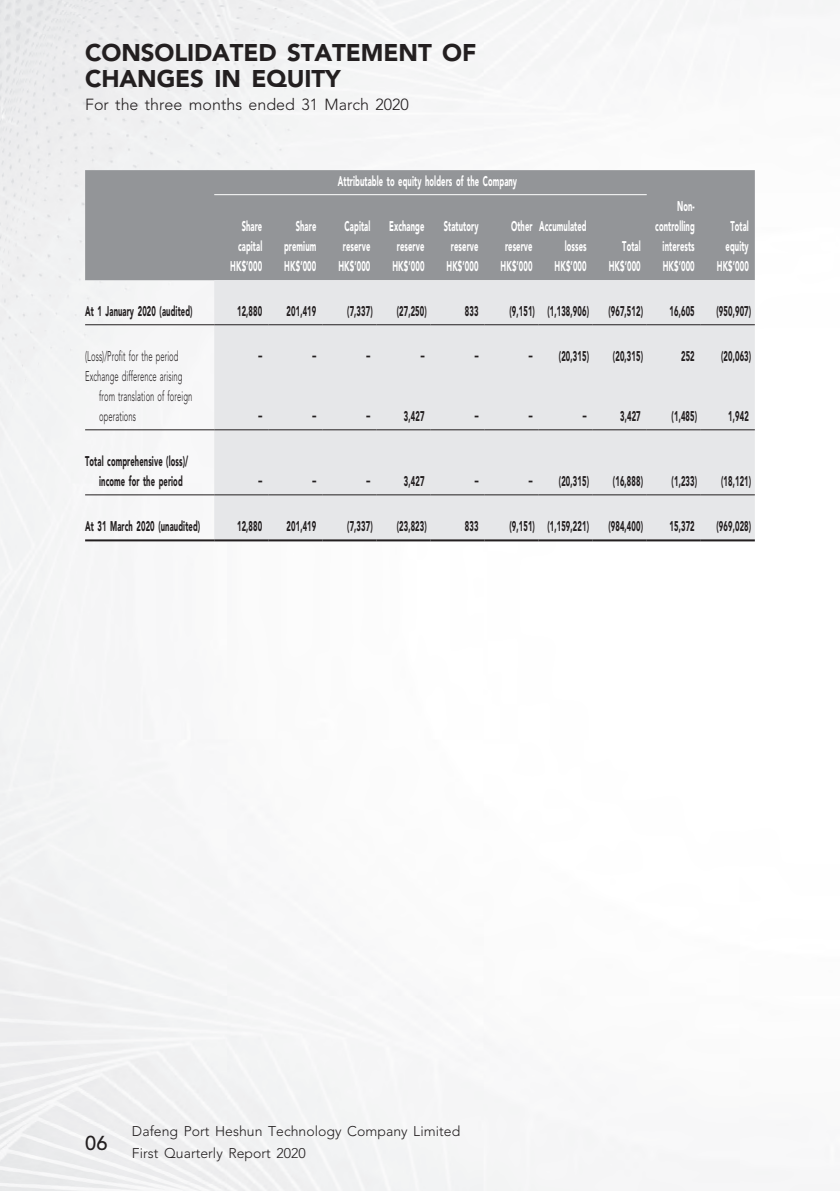
<style>
.page{position:relative;width:840px;height:1191px;background:#fff}
.page>*{position:absolute;margin:0;border:0;box-sizing:border-box;transform-origin:0 0}
.t1{font:900 24px/26px "Avenir LT Std";letter-spacing:-.005em;color:#231f20}
.t2{font:500 20px "Avenir LT Std";color:#231f20}
.t3{font:300 16px "Avenir LT Std";letter-spacing:.005em;color:#231f20}
._02_Note_Text{font:900 14px "Avenir LT Std";letter-spacing:.015em;color:#231f20;scale:.54 1}
._02_Note_Text-2{font:900 14px/20px "Avenir LT Std";letter-spacing:.015em;color:#fff;text-align:center;scale:.54 1}
._29_Table_Stub__Note{font:900 14px/20px "Avenir LT Std";letter-spacing:.015em;color:#231f20;scale:.54 1}
._29_Table_Stub__Note-2{font:300 14px/20px "Avenir LT Std";letter-spacing:.015em;color:#231f20;scale:.54 1}
._29_Table_Stub__Note-3{font:300 14px/22px "Avenir LT Std";letter-spacing:.015em;color:#231f20}
</style>
<div class="page">
<img style="left:0;top:0;width:839px;height:1191px">
<div style="left:85px;top:170px;width:669px;height:110px;background:#939598"></div>
<div style="left:214px;top:280px;width:540px;height:259px;background:#e6e7e9"></div>
<hr style="left:214px;top:194px;width:432px;height:1px;background:#fff">
<hr style="left:85px;top:324px;width:129px;height:1px;background:#231f20">
<hr style="left:214px;top:324px;width:54px;height:1px;background:#231f20">
<hr style="left:268px;top:324px;width:54px;height:1px;background:#231f20">
<hr style="left:322px;top:324px;width:54px;height:1px;background:#231f20">
<hr style="left:376px;top:324px;width:54px;height:1px;background:#231f20">
<hr style="left:430px;top:324px;width:54px;height:1px;background:#231f20">
<hr style="left:484px;top:324px;width:54px;height:1px;background:#231f20">
<hr style="left:538px;top:324px;width:54px;height:1px;background:#231f20">
<hr style="left:592px;top:324px;width:54px;height:1px;background:#231f20">
<hr style="left:646px;top:324px;width:54px;height:1px;background:#231f20">
<hr style="left:700px;top:324px;width:54px;height:1px;background:#231f20">
<hr style="left:85px;top:429px;width:129px;height:1px;background:#231f20">
<hr style="left:214px;top:429px;width:54px;height:1px;background:#231f20">
<hr style="left:268px;top:429px;width:54px;height:1px;background:#231f20">
<hr style="left:322px;top:429px;width:54px;height:1px;background:#231f20">
<hr style="left:376px;top:429px;width:54px;height:1px;background:#231f20">
<hr style="left:430px;top:429px;width:54px;height:1px;background:#231f20">
<hr style="left:484px;top:429px;width:54px;height:1px;background:#231f20">
<hr style="left:538px;top:429px;width:54px;height:1px;background:#231f20">
<hr style="left:592px;top:429px;width:54px;height:1px;background:#231f20">
<hr style="left:646px;top:429px;width:54px;height:1px;background:#231f20">
<hr style="left:700px;top:429px;width:54px;height:1px;background:#231f20">
<hr style="left:85px;top:494px;width:129px;height:1px;background:#231f20">
<hr style="left:214px;top:494px;width:54px;height:1px;background:#231f20">
<hr style="left:268px;top:494px;width:54px;height:1px;background:#231f20">
<hr style="left:322px;top:494px;width:54px;height:1px;background:#231f20">
<hr style="left:376px;top:494px;width:54px;height:1px;background:#231f20">
<hr style="left:430px;top:494px;width:54px;height:1px;background:#231f20">
<hr style="left:484px;top:494px;width:54px;height:1px;background:#231f20">
<hr style="left:538px;top:494px;width:54px;height:1px;background:#231f20">
<hr style="left:592px;top:494px;width:54px;height:1px;background:#231f20">
<hr style="left:646px;top:494px;width:54px;height:1px;background:#231f20">
<hr style="left:700px;top:494px;width:54px;height:1px;background:#231f20">
<hr style="left:85px;top:539px;width:129px;height:2px;background:#231f20">
<hr style="left:214px;top:539px;width:54px;height:2px;background:#231f20">
<hr style="left:268px;top:539px;width:54px;height:2px;background:#231f20">
<hr style="left:322px;top:539px;width:54px;height:2px;background:#231f20">
<hr style="left:376px;top:539px;width:54px;height:2px;background:#231f20">
<hr style="left:430px;top:539px;width:54px;height:2px;background:#231f20">
<hr style="left:484px;top:539px;width:54px;height:2px;background:#231f20">
<hr style="left:538px;top:539px;width:54px;height:2px;background:#231f20">
<hr style="left:592px;top:539px;width:54px;height:2px;background:#231f20">
<hr style="left:646px;top:539px;width:54px;height:2px;background:#231f20">
<hr style="left:700px;top:539px;width:54px;height:2px;background:#231f20">
<h1 class="t1" style="left:85px;top:40px;width:392px">CONSOLIDATED STATEMENT OF<br>CHANGES IN EQUITY</h1>
<p class="t3" style="left:85px;top:95px;width:325px">For the three months ended 31 March 2020</p>
<p class="_02_Note_Text-2" style="left:337px;top:171px;width:333px">Attributable to equity holders of the Company</p>
<p class="_02_Note_Text-2" style="left:238px;top:216px;width:46px;text-align:left">Share capital</p>
<p class="_02_Note_Text-2" style="left:284px;top:216px;width:61px;text-align:right">Share premium</p>
<p class="_02_Note_Text-2" style="left:342px;top:216px;width:53px;text-align:left">Capital reserve</p>
<p class="_02_Note_Text-2" style="left:389px;top:216px;width:67px">Exchange reserve</p>
<p class="_02_Note_Text-2" style="left:443px;top:216px;width:66px">Statutory reserve</p>
<p class="_02_Note_Text-2" style="left:504px;top:216px;width:53px">Other reserve</p>
<p class="_02_Note_Text-2" style="left:539px;top:216px;width:89px;text-align:right">Accumulated losses</p>
<p class="_02_Note_Text-2" style="left:622px;top:236px;width:36px">Total</p>
<p class="_02_Note_Text-2" style="left:655px;top:196px;width:75px;text-align:right">Non&shy;controlling interests</p>
<p class="_02_Note_Text-2" style="left:725px;top:216px;width:45px">Total equity</p>
<p class="_02_Note_Text-2" style="left:230px;top:256px;width:61px">HK$’000</p>
<p class="_02_Note_Text-2" style="left:284px;top:256px;width:61px">HK$’000</p>
<p class="_02_Note_Text-2" style="left:338px;top:256px;width:61px">HK$’000</p>
<p class="_02_Note_Text-2" style="left:392px;top:256px;width:61px">HK$’000</p>
<p class="_02_Note_Text-2" style="left:446px;top:256px;width:61px">HK$’000</p>
<p class="_02_Note_Text-2" style="left:500px;top:256px;width:61px">HK$’000</p>
<p class="_02_Note_Text-2" style="left:554px;top:256px;width:61px">HK$’000</p>
<p class="_02_Note_Text-2" style="left:608px;top:256px;width:61px">HK$’000</p>
<p class="_02_Note_Text-2" style="left:662px;top:256px;width:61px">HK$’000</p>
<p class="_02_Note_Text-2" style="left:716px;top:256px;width:61px">HK$’000</p>
<p class="_29_Table_Stub__Note" style="left:85px;top:301px;width:200px">At 1 January 2020 (audited)</p>
<p class="_02_Note_Text" style="left:237px;top:303px;width:48px">12,880</p>
<p class="_02_Note_Text" style="left:286px;top:303px;width:57px">201,419</p>
<p class="_02_Note_Text" style="left:347px;top:303px;width:49px">(7,337)</p>
<p class="_02_Note_Text" style="left:396px;top:303px;width:57px">(27,250)</p>
<p class="_02_Note_Text" style="left:464px;top:303px;width:27px">833</p>
<p class="_02_Note_Text" style="left:509px;top:303px;width:49px">(9,151)</p>
<p class="_02_Note_Text" style="left:547px;top:303px;width:79px">(1,138,906)</p>
<p class="_02_Note_Text" style="left:608px;top:303px;width:66px">(967,512)</p>
<p class="_02_Note_Text" style="left:669px;top:303px;width:48px">16,605</p>
<p class="_02_Note_Text" style="left:716px;top:303px;width:66px">(950,907)</p>
<p class="_29_Table_Stub__Note-2" style="left:85px;top:346px;width:174px">(Loss)/Profit for the period</p>
<p class="_02_Note_Text" style="left:258px;top:346px;width:8px">–</p>
<p class="_02_Note_Text" style="left:312px;top:346px;width:8px">–</p>
<p class="_02_Note_Text" style="left:366px;top:346px;width:8px">–</p>
<p class="_02_Note_Text" style="left:420px;top:346px;width:8px">–</p>
<p class="_02_Note_Text" style="left:474px;top:346px;width:8px">–</p>
<p class="_02_Note_Text" style="left:528px;top:346px;width:8px">–</p>
<p class="_02_Note_Text" style="left:558px;top:348px;width:57px">(20,315)</p>
<p class="_02_Note_Text" style="left:612px;top:348px;width:57px">(20,315)</p>
<p class="_02_Note_Text" style="left:680px;top:348px;width:27px">252</p>
<p class="_02_Note_Text" style="left:720px;top:348px;width:57px">(20,063)</p>
<p class="_29_Table_Stub__Note-2" style="left:99px;top:366px;width:174px;text-indent:-14px">Exchange difference arising from translation of foreign operations</p>
<p class="_02_Note_Text" style="left:258px;top:406px;width:8px">–</p>
<p class="_02_Note_Text" style="left:312px;top:406px;width:8px">–</p>
<p class="_02_Note_Text" style="left:366px;top:406px;width:8px">–</p>
<p class="_02_Note_Text" style="left:403px;top:408px;width:40px">3,427</p>
<p class="_02_Note_Text" style="left:474px;top:406px;width:8px">–</p>
<p class="_02_Note_Text" style="left:528px;top:406px;width:8px">–</p>
<p class="_02_Note_Text" style="left:582px;top:406px;width:8px">–</p>
<p class="_02_Note_Text" style="left:619px;top:408px;width:40px">3,427</p>
<p class="_02_Note_Text" style="left:671px;top:408px;width:49px">(1,485)</p>
<p class="_02_Note_Text" style="left:727px;top:408px;width:40px">1,942</p>
<p class="_29_Table_Stub__Note" style="left:99px;top:451px;width:167px;text-indent:-14px">Total comprehensive (loss)/ income for the period</p>
<p class="_02_Note_Text" style="left:258px;top:471px;width:8px">–</p>
<p class="_02_Note_Text" style="left:312px;top:471px;width:8px">–</p>
<p class="_02_Note_Text" style="left:366px;top:471px;width:8px">–</p>
<p class="_02_Note_Text" style="left:403px;top:473px;width:40px">3,427</p>
<p class="_02_Note_Text" style="left:474px;top:471px;width:8px">–</p>
<p class="_02_Note_Text" style="left:528px;top:471px;width:8px">–</p>
<p class="_02_Note_Text" style="left:558px;top:473px;width:57px">(20,315)</p>
<p class="_02_Note_Text" style="left:612px;top:473px;width:57px">(16,888)</p>
<p class="_02_Note_Text" style="left:671px;top:473px;width:49px">(1,233)</p>
<p class="_02_Note_Text" style="left:720px;top:473px;width:57px">(18,121)</p>
<p class="_29_Table_Stub__Note" style="left:85px;top:516px;width:214px">At 31 March 2020 (unaudited)</p>
<p class="_02_Note_Text" style="left:237px;top:518px;width:48px">12,880</p>
<p class="_02_Note_Text" style="left:286px;top:518px;width:57px">201,419</p>
<p class="_02_Note_Text" style="left:347px;top:518px;width:49px">(7,337)</p>
<p class="_02_Note_Text" style="left:396px;top:518px;width:57px">(23,823)</p>
<p class="_02_Note_Text" style="left:464px;top:518px;width:27px">833</p>
<p class="_02_Note_Text" style="left:509px;top:518px;width:49px">(9,151)</p>
<p class="_02_Note_Text" style="left:547px;top:518px;width:79px">(1,159,221)</p>
<p class="_02_Note_Text" style="left:608px;top:518px;width:66px">(984,400)</p>
<p class="_02_Note_Text" style="left:669px;top:518px;width:48px">15,372</p>
<p class="_02_Note_Text" style="left:716px;top:518px;width:66px">(969,028)</p>
<h2 class="t2" style="left:85px;top:1131px;width:24px">06</h2>
<p class="_29_Table_Stub__Note-3" style="left:132px;top:1120px;width:329px">Dafeng Port Heshun Technology Company Limited<br>First Quarterly Report 2020</p>
</div>
